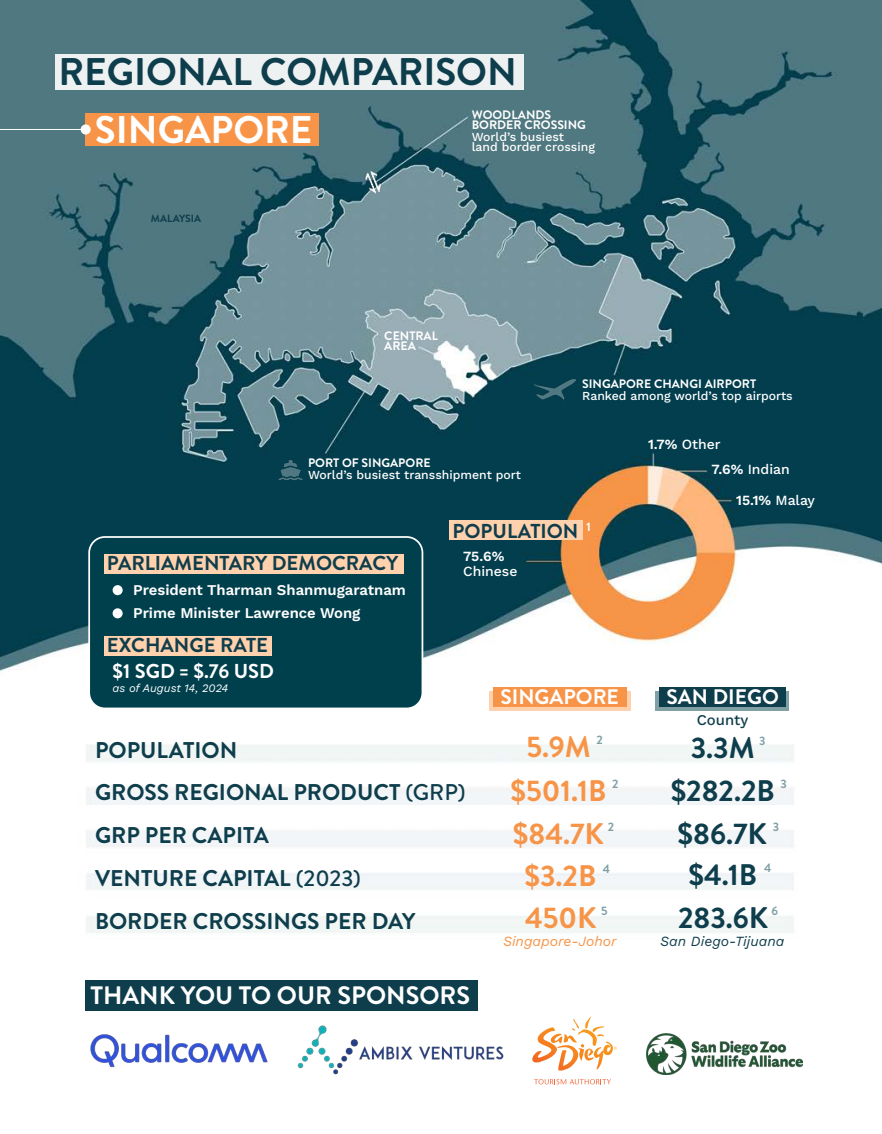
<style>
.page{position:relative;width:882px;height:1134px;background:#fff}
.page>*{position:absolute;margin:0;border:0;box-sizing:border-box;transform-origin:0 0}
.t1{font:700 38.5px "Brandon Grotesque";color:#0e3d4c}
.t2{font:700 38.5px "Brandon Grotesque";color:#fff}
.t3{font:700 29.75px "Brandon Grotesque";color:#0e3d4c}
.t4{font:700 29.75px "Brandon Grotesque";color:#f79447}
.t5{font:700 25.2px "Brandon Grotesque";color:#fff}
.t6{font:700 22.75px "Brandon Grotesque";color:#0e3d4c}
.t7{font:700 21px "Brandon Grotesque";color:#fff}
.t8{font:700 20.12px "Brandon Grotesque";color:#0e3d4c}
.t9{font:700 20.12px "Brandon Grotesque";color:#fff}
.t10{font:600 14.88px/22.8px "Work Sans";color:#fff}
.t11{font:500 14.88px "Work Sans";color:#0e3d4c}
.t12{font:500 14px/15.8px "Work Sans";color:#fff}
.t13{font:italic 14px "Work Sans";color:#0e3d4c}
.t14{font:italic 14px "Work Sans";color:#f79447}
.t15{font:600 14px "Work Sans";color:#fff}
.t16{font:500 12.25px "Work Sans";color:#fff}
.t17{font:700 12.25px/10.5px "Brandon Grotesque";color:#fff}
.t18{font:700 12.25px "Brandon Grotesque";color:#80a0a6}
.t19{font:italic 11.38px "Work Sans";color:#fff}
.t20{font:700 10.5px "Brandon Grotesque";color:#0e3d4c}
.s1{font-weight:600}
.s2{font-weight:500}
</style>
<div class="page">
<img style="left:0;top:0;width:882px;height:1085px">
<div style="left:449px;top:520px;width:133px;height:20px;background:#ffd1ac"></div>
<div style="left:86px;top:114px;width:233px;height:32px;background:#f79447"></div>
<div style="left:55px;top:54px;width:469px;height:35px;background:#edf1f2"></div>
<hr style="left:0;top:129px;width:81px;height:1px;background:#fff">
<div style="left:490px;top:691px;width:141px;height:19px;background:#ffd1ac"></div>
<div style="left:493px;top:687px;width:134px;height:20px;background:#f79447"></div>
<div style="left:655px;top:691px;width:134px;height:19px;background:#80a0a6"></div>
<div style="left:659px;top:687px;width:126px;height:20px;background:#0e3d4c"></div>
<div style="left:85px;top:980px;width:393px;height:31px;background:#0e3d4c"></div>
<img style="left:91px;top:1028px;width:178px;height:45px">
<div style="left:81px;top:124px;width:10px;height:11px;background:#fff;border-radius:50%"></div>
<div style="left:89px;top:537px;width:333px;height:171px;background:#00404d;border-radius:16px"></div>
<div style="left:88px;top:536px;width:335px;height:173px;border:2px solid #fff;border-radius:16px"></div>
<div style="left:104px;top:636px;width:168px;height:20px;background:#ffd1ac"></div>
<div style="left:104px;top:554px;width:300px;height:20px;background:#ffd1ac"></div>
<div style="left:113px;top:585px;width:10px;height:10px;background:#fff;border-radius:50%"></div>
<div style="left:113px;top:608px;width:10px;height:10px;background:#fff;border-radius:50%"></div>
<img style="left:362px;top:169px;width:24px;height:27px">
<img style="left:276px;top:459px;width:28px;height:22px">
<img style="left:533px;top:379px;width:42px;height:22px">
<img style="left:296px;top:1024px;width:207px;height:53px">
<svg style="left:530px;top:1016px;width:87px;height:56px"></svg>
<svg style="left:534px;top:1079px;width:77px;height:5px"></svg>
<img style="left:646px;top:1034px;width:156px;height:40px">
<p class="t1" style="left:59px;top:44px;width:460px">REGIONAL COMPARISON</p>
<p class="t2" style="left:95px;top:103px;width:219px">SINGAPORE</p>
<p class="t17" style="left:472px;top:109px;width:116px">WOODLANDS<br>BORDER CROSSING</p>
<p class="t16" style="left:472px;top:127px;width:94px">World’s busiest</p>
<p class="t16" style="left:472px;top:138px;width:125px">land border crossing</p>
<p class="t20" style="left:151px;top:211px;width:52px">MALAYSIA</p>
<p class="t17" style="left:384px;top:330px;width:55px">CENTRAL<br>AREA</p>
<p class="t17" style="left:308px;top:458px;width:124px">PORT OF SINGAPORE</p>
<p class="t16" style="left:308px;top:466px;width:214px">World’s busiest transshipment port</p>
<p class="t17" style="left:582px;top:379px;width:176px">SINGAPORE CHANGI AIRPORT</p>
<p class="t16" style="left:582px;top:387px;width:212px">Ranked among world’s top airports</p>
<p class="t12" style="left:648px;top:435px;width:74px"><span class="s1">1.7%</span> Other</p>
<p class="t12" style="left:712px;top:461px;width:80px"><span class="s1">7.6%</span> Indian</p>
<p class="t15" style="left:736px;top:489px;width:80px">15.1% <span class="s2">Malay</span></p>
<p class="t8" style="left:453px;top:517px;width:140px">POPULATION <sup>1</sup></p>
<p class="t8" style="left:107px;top:549px;width:293px">PARLIAMENTARY DEMOCRACY</p>
<p class="t10" style="left:133px;top:578px;width:274px">President Tharman Shanmugaratnam<br>Prime Minister Lawrence Wong</p>
<p class="t8" style="left:107px;top:631px;width:163px">EXCHANGE RATE</p>
<p class="t9" style="left:113px;top:657px;width:163px">$1 SGD = $.76 USD</p>
<p class="t19" style="left:113px;top:679px;width:117px">as of August 14, 2024</p>
<p class="t12" style="left:463px;top:547px;width:56px"><span class="s1">75.6%<br></span>Chinese</p>
<p class="t7" style="left:500px;top:682px;width:120px">SINGAPORE</p>
<p class="t7" style="left:667px;top:682px;width:114px">SAN DIEGO</p>
<p class="t11" style="left:697px;top:708px;width:53px">County</p>
<p class="t6" style="left:95px;top:734px;width:144px">POPULATION</p>
<p class="t6" style="left:95px;top:777px;width:372px">GROSS REGIONAL PRODUCT <span class="s2">(GRP)</span></p>
<p class="t6" style="left:95px;top:819px;width:175px">GRP PER CAPITA</p>
<p class="t6" style="left:95px;top:862px;width:267px">VENTURE CAPITAL <span class="s2">(2023)</span></p>
<p class="t18" style="left:596px;top:731px;width:8px">2</p>
<p class="t18" style="left:759px;top:732px;width:8px">3</p>
<p class="t18" style="left:612px;top:776px;width:8px">2</p>
<p class="t18" style="left:780px;top:776px;width:8px">3</p>
<p class="t18" style="left:608px;top:818px;width:8px">2</p>
<p class="t18" style="left:773px;top:818px;width:8px">3</p>
<p class="t18" style="left:603px;top:860px;width:9px">4</p>
<p class="t18" style="left:764px;top:860px;width:9px">4</p>
<p class="t4" style="left:526px;top:726px;width:66px">5.9M</p>
<p class="t4" style="left:511px;top:770px;width:97px">$501.1B</p>
<p class="t4" style="left:513px;top:813px;width:93px">$84.7K</p>
<p class="t3" style="left:691px;top:727px;width:66px">3.3M</p>
<p class="t3" style="left:671px;top:770px;width:106px">$282.2B</p>
<p class="t3" style="left:678px;top:813px;width:91px">$86.7K</p>
<p class="t4" style="left:525px;top:855px;width:73px">$3.2B</p>
<p class="t3" style="left:688px;top:854px;width:70px">$4.1B</p>
<p class="t18" style="left:601px;top:903px;width:8px">5</p>
<p class="t18" style="left:771px;top:902px;width:8px">6</p>
<p class="t14" style="left:503px;top:930px;width:115px">Singapore-Johor</p>
<p class="t13" style="left:660px;top:930px;width:126px">San Diego-Tijuana</p>
<p class="t6" style="left:95px;top:905px;width:322px">BORDER CROSSINGS PER DAY</p>
<p class="t4" style="left:525px;top:897px;width:73px">450K</p>
<p class="t3" style="left:678px;top:897px;width:92px">283.6K</p>
<p class="t5" style="left:91px;top:978px;width:381px">THANK YOU TO OUR SPONSORS</p>
</div>
